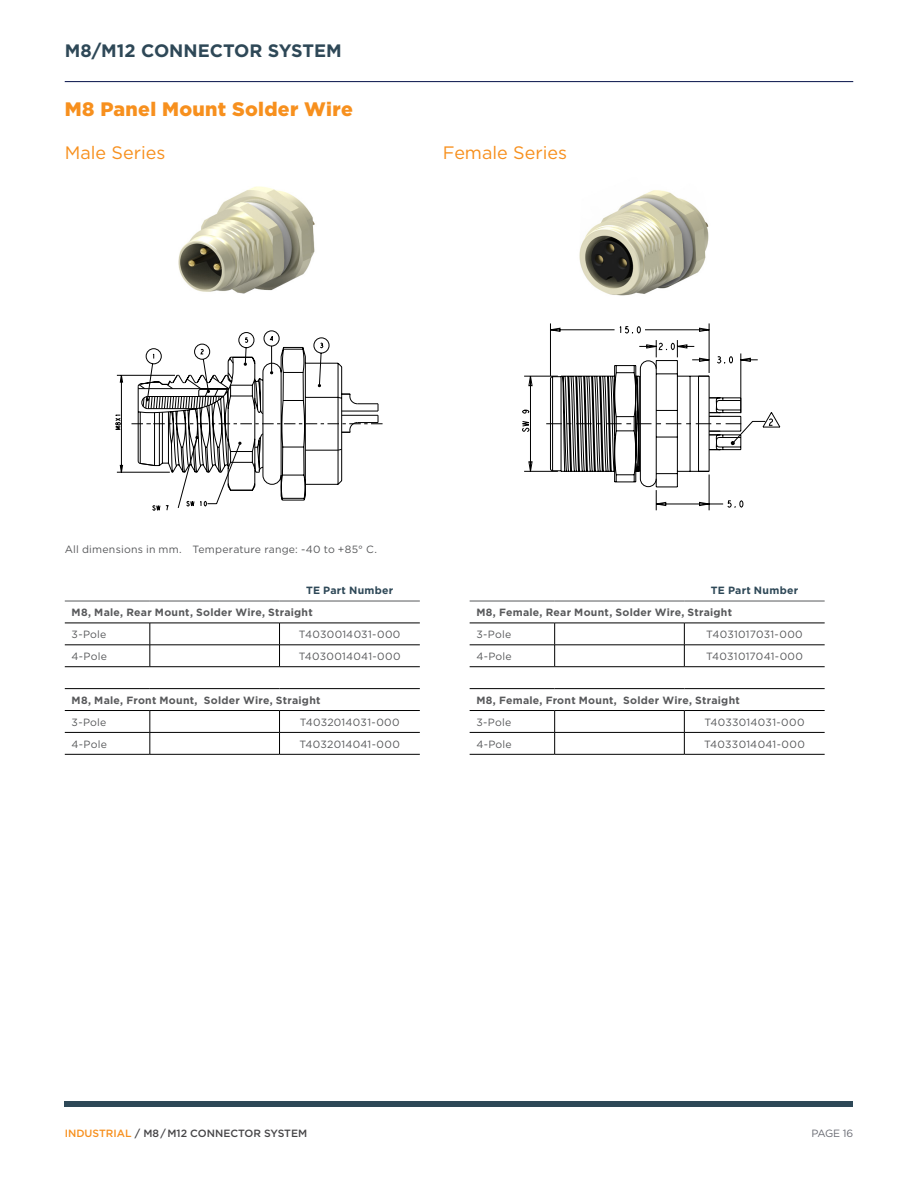
<style>
.page{position:relative;width:918px;height:1188px;background:#fff}
.page>*{position:absolute;margin:0;border:0;box-sizing:border-box;transform-origin:0 0}
.t1{font:900 19.5px "Gotham";letter-spacing:.015em;color:#f7901e}
.t2{font:18px "Gotham";color:#f7901e}
.t3{font:700 18px "Gotham";color:#2e4857}
.t4{font:10.5px "Gotham";letter-spacing:.02em;color:#58595b}
.t5{font:700 10.5px "Gotham";letter-spacing:.025em;color:#58595b}
.t6{font:500 10.5px "Gotham";color:#464547}
.t7{font:700 10.5px "Gotham";letter-spacing:.03em;color:#2e4857}
.t8{font:10.5px "Gotham";color:#696b73}
.s1{color:#f7901e}
</style>
<div class="page">
<hr style="left:65px;top:81px;width:788px;height:1px;background:#1e295b">
<div style="left:65px;top:1101px;width:788px;height:6px;background:#2e4857"></div>
<img style="left:579px;top:190px;width:130px;height:106px">
<img style="left:178px;top:186px;width:137px;height:145px">
<hr style="left:470px;top:623px;width:85px;height:1px;background:#000">
<hr style="left:555px;top:623px;width:129px;height:1px;background:#000">
<hr style="left:684px;top:623px;width:141px;height:1px;background:#000">
<hr style="left:470px;top:645px;width:85px;height:1px;background:#000">
<hr style="left:555px;top:645px;width:129px;height:1px;background:#000">
<svg style="left:554px;top:623px;width:1px;height:43px"></svg>
<hr style="left:684px;top:645px;width:141px;height:1px;background:#000">
<svg style="left:684px;top:623px;width:1px;height:43px"></svg>
<hr style="left:470px;top:666px;width:85px;height:1px;background:#000">
<hr style="left:555px;top:666px;width:129px;height:1px;background:#000">
<hr style="left:684px;top:666px;width:141px;height:1px;background:#000">
<hr style="left:470px;top:688px;width:85px;height:1px;background:#000">
<hr style="left:555px;top:688px;width:129px;height:1px;background:#000">
<hr style="left:684px;top:688px;width:141px;height:1px;background:#000">
<hr style="left:470px;top:710px;width:85px;height:1px;background:#000">
<hr style="left:555px;top:710px;width:129px;height:1px;background:#000">
<hr style="left:684px;top:710px;width:141px;height:1px;background:#000">
<hr style="left:470px;top:732px;width:85px;height:1px;background:#000">
<hr style="left:555px;top:732px;width:129px;height:1px;background:#000">
<svg style="left:554px;top:711px;width:1px;height:43px"></svg>
<hr style="left:684px;top:732px;width:141px;height:1px;background:#000">
<svg style="left:684px;top:711px;width:1px;height:43px"></svg>
<hr style="left:470px;top:754px;width:85px;height:1px;background:#000">
<hr style="left:555px;top:754px;width:129px;height:1px;background:#000">
<hr style="left:684px;top:754px;width:141px;height:1px;background:#000">
<hr style="left:470px;top:601px;width:85px;height:1px;background:#58595b">
<hr style="left:555px;top:601px;width:129px;height:1px;background:#58595b">
<hr style="left:684px;top:601px;width:141px;height:1px;background:#58595b">
<hr style="left:65px;top:623px;width:85px;height:1px;background:#000">
<hr style="left:150px;top:623px;width:130px;height:1px;background:#000">
<hr style="left:280px;top:623px;width:140px;height:1px;background:#000">
<hr style="left:65px;top:645px;width:85px;height:1px;background:#000">
<hr style="left:150px;top:645px;width:130px;height:1px;background:#000">
<svg style="left:150px;top:623px;width:1px;height:43px"></svg>
<hr style="left:280px;top:645px;width:140px;height:1px;background:#000">
<svg style="left:279px;top:623px;width:1px;height:43px"></svg>
<hr style="left:65px;top:666px;width:85px;height:1px;background:#000">
<hr style="left:150px;top:666px;width:130px;height:1px;background:#000">
<hr style="left:280px;top:666px;width:140px;height:1px;background:#000">
<hr style="left:65px;top:688px;width:85px;height:1px;background:#000">
<hr style="left:150px;top:688px;width:130px;height:1px;background:#000">
<hr style="left:280px;top:688px;width:140px;height:1px;background:#000">
<hr style="left:65px;top:710px;width:85px;height:1px;background:#000">
<hr style="left:150px;top:710px;width:130px;height:1px;background:#000">
<hr style="left:280px;top:710px;width:140px;height:1px;background:#000">
<hr style="left:65px;top:732px;width:85px;height:1px;background:#000">
<hr style="left:150px;top:732px;width:130px;height:1px;background:#000">
<svg style="left:150px;top:711px;width:1px;height:43px"></svg>
<hr style="left:280px;top:732px;width:140px;height:1px;background:#000">
<svg style="left:279px;top:711px;width:1px;height:43px"></svg>
<hr style="left:65px;top:754px;width:85px;height:1px;background:#000">
<hr style="left:150px;top:754px;width:130px;height:1px;background:#000">
<hr style="left:280px;top:754px;width:140px;height:1px;background:#000">
<hr style="left:65px;top:601px;width:85px;height:1px;background:#58595b">
<hr style="left:150px;top:601px;width:130px;height:1px;background:#58595b">
<hr style="left:280px;top:601px;width:140px;height:1px;background:#58595b">
<svg style="left:115px;top:331px;width:268px;height:180px"></svg>
<svg style="left:522px;top:375px;width:24px;height:97px"></svg>
<svg style="left:546px;top:323px;width:234px;height:188px"></svg>
<h2 class="t3" style="left:65px;top:39px;width:279px">M8/M12 CONNECTOR SYSTEM</h2>
<h1 class="t1" style="left:65px;top:96px;width:290px">M8 Panel Mount Solder Wire</h1>
<h2 class="t2" style="left:65px;top:141px;width:102px">Male Series</h2>
<h2 class="t2" style="left:443px;top:141px;width:126px">Female Series</h2>
<p class="t4" style="left:65px;top:542px;width:314px">All dimensions in mm. Temperature range: -40 to +85° C.</p>
<p class="t7" style="left:306px;top:584px;width:89px">TE Part Number</p>
<p class="t5" style="left:72px;top:605px;width:243px">M8, Male, Rear Mount, Solder Wire, Straight</p>
<p class="t4" style="left:72px;top:628px;width:36px">3-Pole</p>
<p class="t4" style="left:299px;top:628px;width:103px">T4030014031-000</p>
<p class="t4" style="left:72px;top:650px;width:37px">4-Pole</p>
<p class="t4" style="left:299px;top:650px;width:103px">T4030014041-000</p>
<p class="t5" style="left:72px;top:693px;width:250px">M8, Male, Front Mount, Solder Wire, Straight</p>
<p class="t4" style="left:72px;top:715px;width:36px">3-Pole</p>
<p class="t4" style="left:300px;top:715px;width:101px">T4032014031-000</p>
<p class="t4" style="left:72px;top:737px;width:37px">4-Pole</p>
<p class="t4" style="left:299px;top:737px;width:102px">T4032014041-000</p>
<p class="t7" style="left:711px;top:584px;width:89px">TE Part Number</p>
<p class="t5" style="left:476px;top:605px;width:257px">M8, Female, Rear Mount, Solder Wire, Straight</p>
<p class="t4" style="left:476px;top:628px;width:36px">3-Pole</p>
<p class="t4" style="left:706px;top:628px;width:98px">T4031017031-000</p>
<p class="t4" style="left:476px;top:650px;width:37px">4-Pole</p>
<p class="t4" style="left:706px;top:650px;width:99px">T4031017041-000</p>
<p class="t5" style="left:476px;top:693px;width:265px">M8, Female, Front Mount, Solder Wire, Straight</p>
<p class="t4" style="left:476px;top:715px;width:36px">3-Pole</p>
<p class="t4" style="left:704px;top:715px;width:102px">T4033014031-000</p>
<p class="t4" style="left:476px;top:737px;width:37px">4-Pole</p>
<p class="t4" style="left:704px;top:737px;width:102px">T4033014041-000</p>
<p class="t6" style="left:65px;top:1126px;width:244px"><span class="s1">INDUSTRIAL</span> / M8 / M12 CONNECTOR SYSTEM</p>
<p class="t8" style="left:811px;top:1127px;width:43px">PAGE 16</p>
</div>
